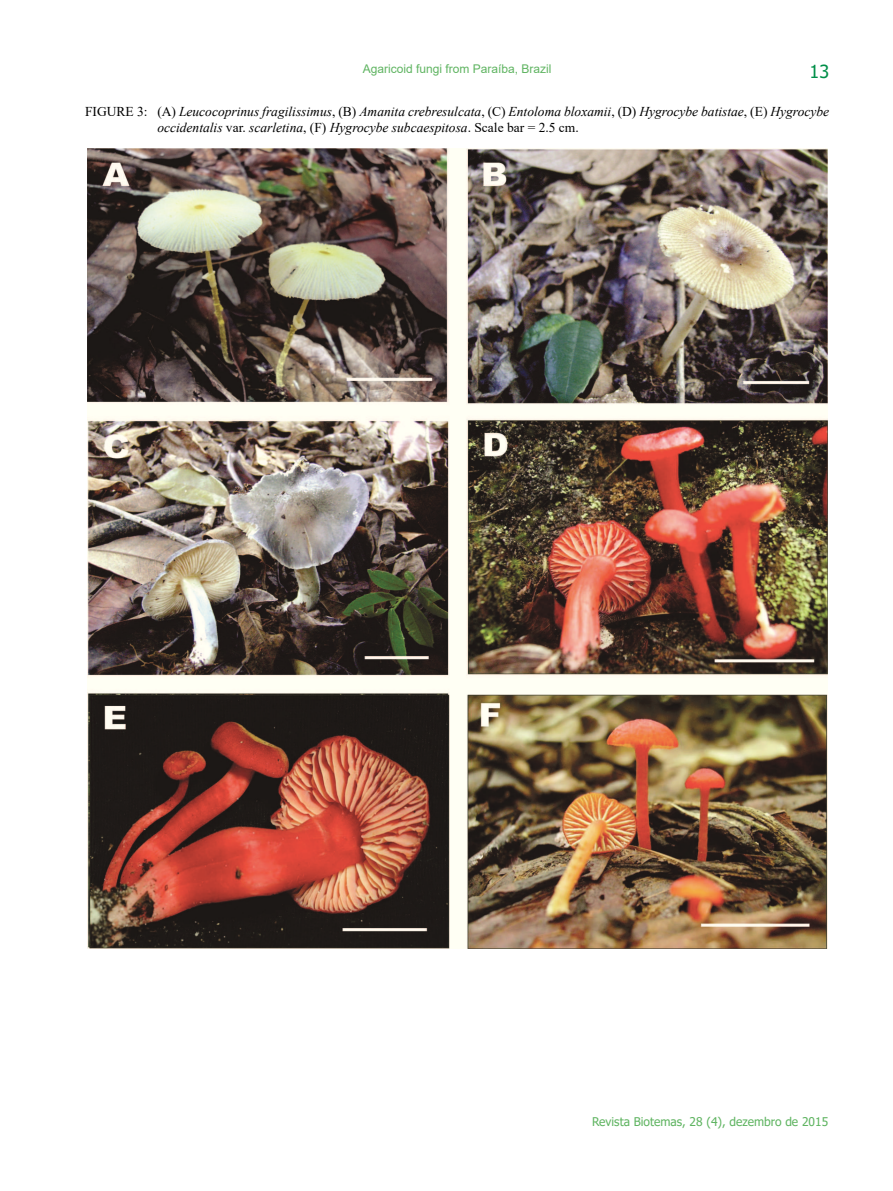
<style>
.page{position:relative;width:893px;height:1191px;background:#fff}
.page>*{position:absolute;margin:0;border:0;box-sizing:border-box;transform-origin:0 0}
.t1{font:18px "Tahoma";color:#008f49}
.t2{font:italic 13.5px/16.5px "Times New Roman";color:#000}
.t3{font:12px "Tahoma";color:#5fb461}
.t4{font:12px "Arial";color:#5fb461}
.s1{font-style:normal}
</style>
<div class="page">
<img style="left:87px;top:149px;width:740px;height:799px">
<p class="t4" style="left:363px;top:64px;width:190px">Agaricoid fungi from Paraíba, Brazil</p>
<p class="t2" style="left:157px;top:104px;width:673px;text-indent:-72px"><span class="s1">FIGURE 3: (A)</span> Leucocoprinus fragilissimus<span class="s1">, (B)</span> Amanita crebresulcata<span class="s1">, (C)</span> Entoloma bloxamii<span class="s1">, (D)</span> Hygrocybe batistae<span class="s1">, (E)</span> Hygrocybe occidentalis <span class="s1">var.</span> scarletina<span class="s1">, (F)</span> Hygrocybe subcaespitosa<span class="s1">. Scale bar = 2.5 cm.</span></p>
<h1 class="t1" style="left:809px;top:64px;width:21px">13</h1>
<p class="t3" style="left:592px;top:1116px;width:238px">Revista Biotemas, 28 (4), dezembro de 2015</p>
</div>
